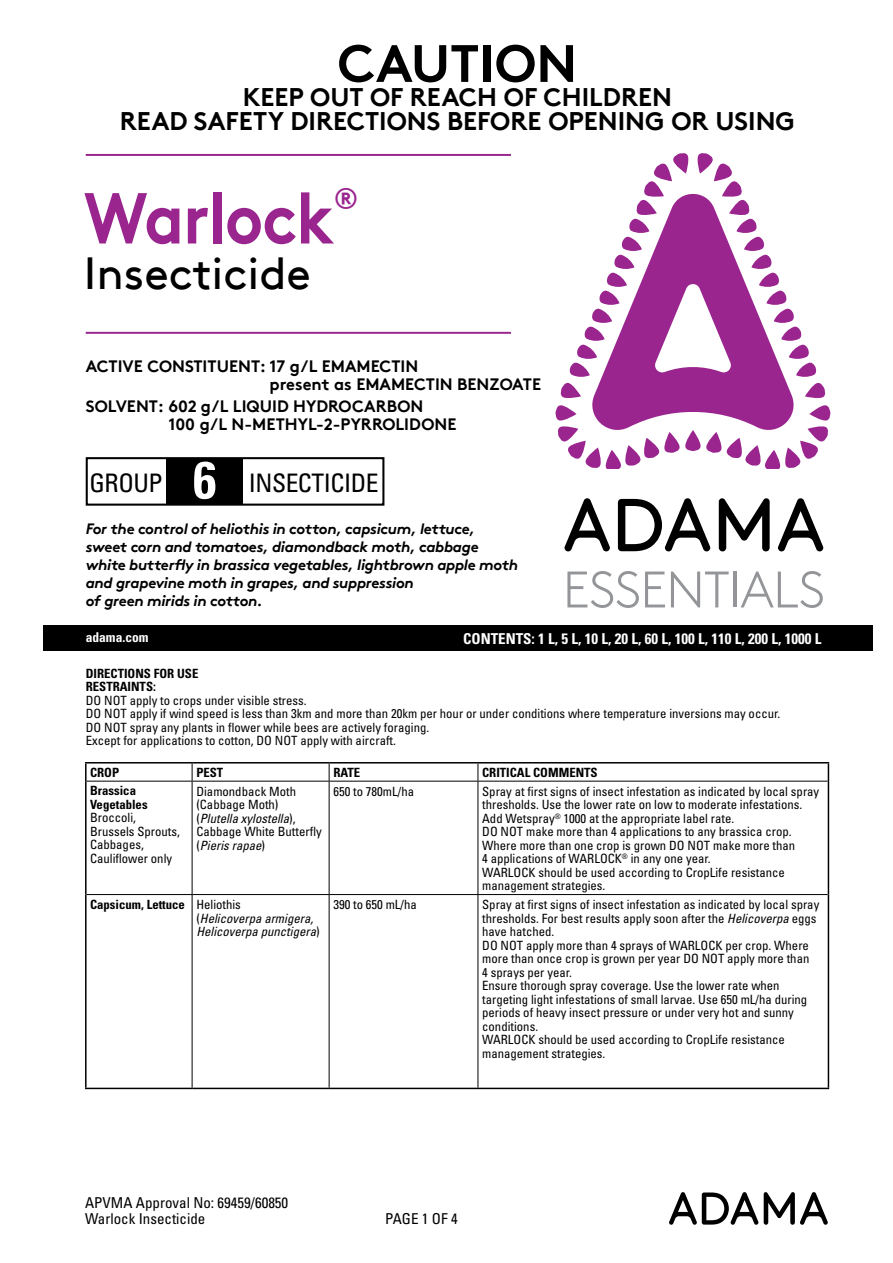
<style>
.page{position:relative;width:893px;height:1263px;background:#fff}
.page>*{position:absolute;margin:0;border:0;box-sizing:border-box;transform-origin:0 0}
.t1{font:700 72px "Brown TT";letter-spacing:-.02em;color:#9a258f;scale:.9 1}
.t2{font:700 52.5px "Brown TT";color:#000}
.t3{font:300 51.3px "Brown TT";letter-spacing:-.015em;color:#939598}
.t4{font:45px "Brown TT";color:#000}
.t5{font:700 30px "Brown TT";color:#9a258f}
.t6{font:700 25.5px/24px "Brown TT";color:#000;text-align:center}
.t7{font:condensed 25.5px "Univers";letter-spacing:-.02em;color:#000}
.t8{font:700 16.5px/18px "Brown TT";color:#000}
.t9{font:italic 700 15px/18px "Brown TT";letter-spacing:-.02em;color:#000}
.t10{font:condensed 15px/16.5px "Univers";color:#000}
.t11{font:700 condensed 15px "Univers";color:#fff}
.t12{font:700 condensed 13.5px "Univers";color:#fff}
.t13{font:condensed 12.75px/13.5px "Univers";color:#000}
.t14{font:700 condensed 12.75px/13.5px "Univers";color:#000}
.t15{font:italic condensed 12.75px/13.8px "Univers";color:#000}
.s1{font-weight:700;font-size:52.5px;color:#fff}
.s2{font-style:italic}
.s3{font-weight:700;font-style:normal}
.s4{font-style:normal}
</style>
<div class="page">
<svg style="left:669px;top:1192px;width:89px;height:33px"></svg>
<svg style="left:764px;top:1192px;width:64px;height:33px"></svg>
<svg style="left:85px;top:763px;width:2px;height:18px"></svg>
<svg style="left:828px;top:763px;width:1px;height:18px"></svg>
<hr style="left:85px;top:781px;width:2px;height:113px;background:#000">
<hr style="left:828px;top:781px;width:1px;height:113px;background:#000">
<hr style="left:85px;top:894px;width:2px;height:194px;background:#000">
<hr style="left:828px;top:894px;width:1px;height:194px;background:#000">
<svg style="left:192px;top:763px;width:1px;height:18px"></svg>
<svg style="left:329px;top:763px;width:1px;height:18px"></svg>
<svg style="left:478px;top:763px;width:1px;height:18px"></svg>
<hr style="left:87px;top:781px;width:105px;height:1px;background:#000">
<hr style="left:192px;top:781px;width:137px;height:1px;background:#000">
<hr style="left:192px;top:781px;width:1px;height:113px;background:#000">
<hr style="left:329px;top:781px;width:149px;height:1px;background:#000">
<hr style="left:329px;top:781px;width:1px;height:113px;background:#000">
<hr style="left:478px;top:781px;width:350px;height:1px;background:#000">
<hr style="left:478px;top:781px;width:1px;height:113px;background:#000">
<hr style="left:192px;top:894px;width:137px;height:1px;background:#000">
<hr style="left:192px;top:895px;width:1px;height:193px;background:#000">
<hr style="left:329px;top:894px;width:149px;height:1px;background:#000">
<hr style="left:329px;top:895px;width:1px;height:193px;background:#000">
<hr style="left:478px;top:894px;width:350px;height:1px;background:#000">
<hr style="left:478px;top:895px;width:1px;height:193px;background:#000">
<hr style="left:85px;top:762px;width:107px;height:1px;background:#000">
<hr style="left:192px;top:762px;width:137px;height:1px;background:#000">
<hr style="left:329px;top:762px;width:149px;height:1px;background:#000">
<hr style="left:478px;top:762px;width:351px;height:1px;background:#000">
<hr style="left:85px;top:1088px;width:107px;height:1px;background:#000">
<hr style="left:192px;top:1088px;width:137px;height:1px;background:#000">
<hr style="left:329px;top:1088px;width:149px;height:1px;background:#000">
<hr style="left:478px;top:1088px;width:351px;height:1px;background:#000">
<hr style="left:87px;top:894px;width:105px;height:1px;background:#000">
<div style="left:86px;top:457px;width:298px;height:49px;border:2px solid #000"></div>
<div style="left:167px;top:458px;width:76px;height:47px;background:#000"></div>
<div style="left:43px;top:625px;width:829px;height:26px;background:#000"></div>
<hr style="left:86px;top:154px;width:425px;height:2px;background:#9a258f">
<hr style="left:86px;top:332px;width:425px;height:2px;background:#9a258f">
<svg style="left:556px;top:153px;width:274px;height:316px"></svg>
<svg style="left:564px;top:498px;width:46px;height:53px"></svg>
<svg style="left:618px;top:498px;width:92px;height:53px"></svg>
<svg style="left:778px;top:498px;width:45px;height:53px"></svg>
<svg style="left:719px;top:498px;width:51px;height:53px"></svg>
<h2 class="t2" style="left:338px;top:31px;width:241px">CAUTION</h2>
<h3 class="t6" style="left:120px;top:85px;width:676px">KEEP OUT OF REACH OF CHILDREN<br>READ SAFETY DIRECTIONS BEFORE OPENING OR USING</h3>
<h1 class="t1" style="left:84px;top:174px;width:280px">Warlock</h1>
<h3 class="t5" style="left:333px;top:180px;width:27px">®</h3>
<h3 class="t4" style="left:84px;top:247px;width:229px">Insecticide</h3>
<p class="t8" style="left:270px;top:357px;width:273px;text-indent:-184px">ACTIVE CONSTITUENT: 17 g/L EMAMECTIN<br>present as EMAMECTIN BENZOATE</p>
<p class="t8" style="left:168px;top:397px;width:290px;text-indent:-83px">SOLVENT: 602 g/L LIQUID HYDROCARBON<br>100 g/L N-METHYL-2-PYRROLIDONE</p>
<h3 class="t7" style="left:90px;top:466px;width:290px">GROUP <span class="s1">6</span> INSECTICIDE</h3>
<p class="t9" style="left:86px;top:519px;width:434px">For the control of heliothis in cotton, capsicum, lettuce, sweet corn and tomatoes, diamondback moth, cabbage white butterfly in brassica vegetables, lightbrown apple moth and grapevine moth in grapes, and suppression<br>of green mirids in cotton.</p>
<h3 class="t3" style="left:563px;top:561px;width:264px">ESSENTIALS</h3>
<p class="t12" style="left:86px;top:628px;width:64px">adama.com</p>
<p class="t11" style="left:463px;top:629px;width:360px">CONTENTS: 1 L, 5 L, 10 L, 20 L, 60 L, 100 L, 110 L, 200 L, 1000 L</p>
<p class="t14" style="left:86px;top:666px;width:114px">DIRECTIONS FOR USE<br>RESTRAINTS:</p>
<p class="t13" style="left:86px;top:693px;width:696px">DO NOT apply to crops under visible stress.<br>DO NOT apply if wind speed is less than 3km and more than 20km per hour or under conditions where temperature inversions may occur.<br>DO NOT spray any plants in flower while bees are actively foraging.<br>Except for applications to cotton, DO NOT apply with aircraft.</p>
<p class="t14" style="left:90px;top:765px;width:31px">CROP</p>
<p class="t14" style="left:196px;top:765px;width:28px">PEST</p>
<p class="t14" style="left:333px;top:765px;width:28px">RATE</p>
<p class="t14" style="left:482px;top:765px;width:117px">CRITICAL COMMENTS</p>
<p class="t14" style="left:90px;top:784px;width:59px">Brassica<br>Vegetables</p>
<p class="t13" style="left:90px;top:811px;width:91px">Broccoli,<br>Brussels Sprouts,<br>Cabbages,<br>Cauliflower only</p>
<p class="t13" style="left:196px;top:784px;width:127px">Diamondback Moth (Cabbage Moth) (<span class="s2">Plutella xylostella</span>),<br>Cabbage White Butterfly (<span class="s2">Pieris rapae</span>)</p>
<p class="t13" style="left:333px;top:784px;width:82px">650 to 780mL/ha</p>
<p class="t13" style="left:482px;top:784px;width:339px">Spray at first signs of insect infestation as indicated by local spray thresholds. Use the lower rate on low to moderate infestations.<br>Add Wetspray<sup>®</sup> 1000 at the appropriate label rate.<br>DO NOT make more than 4 applications to any brassica crop.<br>Where more than one crop is grown DO NOT make more than<br>4 applications of WARLOCK<sup>®</sup> in any one year.<br>WARLOCK should be used according to CropLife resistance management strategies.</p>
<p class="t15" style="left:196px;top:897px;width:125px;text-indent:-106px"><span class="s3">Capsicum, Lettuce</span> <span class="s4">Heliothis<br>(</span>Helicoverpa armigera,<br>Helicoverpa punctigera<span class="s4">)</span></p>
<p class="t13" style="left:333px;top:897px;width:85px">390 to 650 mL/ha</p>
<p class="t13" style="left:482px;top:897px;width:339px">Spray at first signs of insect infestation as indicated by local spray thresholds. For best results apply soon after the <span class="s2">Helicoverpa</span> eggs have hatched.<br>DO NOT apply more than 4 sprays of WARLOCK per crop. Where more than once crop is grown per year DO NOT apply more than<br>4 sprays per year.<br>Ensure thorough spray coverage. Use the lower rate when targeting light infestations of small larvae. Use 650 mL/ha during periods of heavy insect pressure or under very hot and sunny conditions.<br>WARLOCK should be used according to CropLife resistance management strategies.</p>
<p class="t10" style="left:85px;top:1193px;width:205px">APVMA Approval No: 69459/60850<br>Warlock Insecticide</p>
<p class="t10" style="left:385px;top:1210px;width:74px">PAGE 1 OF 4</p>
</div>
